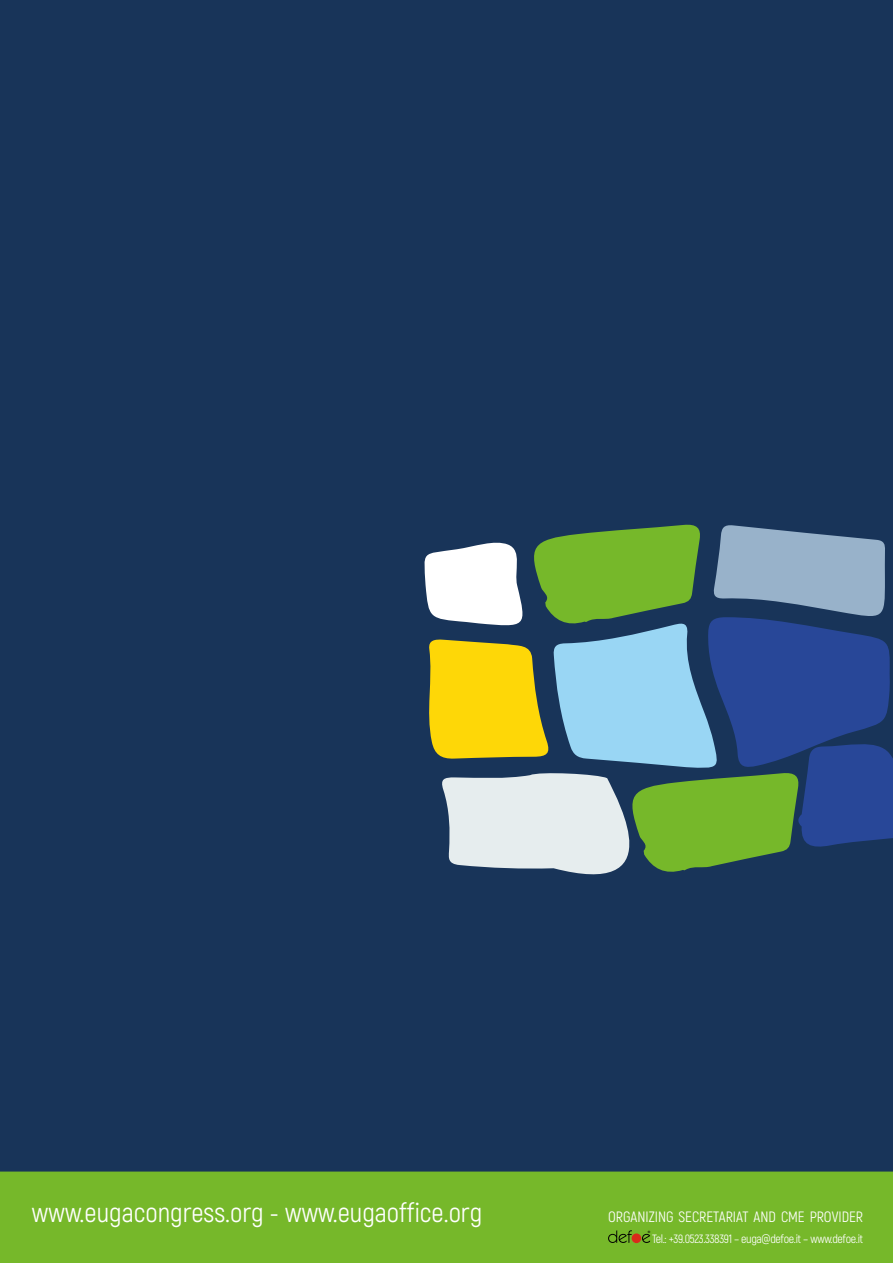
<style>
.page{position:relative;width:893px;height:1263px;background:#183459}
.page>*{position:absolute;margin:0;border:0;box-sizing:border-box;transform-origin:0 0}
.t1{font:27px "Akrobat";color:#fff}
.t2{font:15px "Akrobat";color:#fff}
.t3{font:12px "Akrobat";letter-spacing:-.03em;color:#fff}
.t4{font:6.15px "Calibri";color:#000}
</style>
<div class="page">
<svg style="left:424px;top:524px;width:469px;height:351px"></svg>
<div style="left:0;top:1171px;width:893px;height:92px;background:#76b82a"></div>
<svg style="left:608px;top:1230px;width:42px;height:13px"></svg>
<div style="left:632px;top:1233px;width:9px;height:10px;background:#d92c19;border-radius:50%"></div>
<h1 class="t1" style="left:32px;top:1196px;width:452px">www.eugacongress.org - www.eugaoffice.org</h1>
<p class="t2" style="left:608px;top:1208px;width:257px">ORGANIZING SECRETARIAT AND CME PROVIDER</p>
<p class="t4" style="left:647px;top:1229px;width:5px">®</p>
<p class="t3" style="left:652px;top:1232px;width:212px">Tel.: +39.0523.338391 – euga@defoe.it – www.defoe.it</p>
</div>
